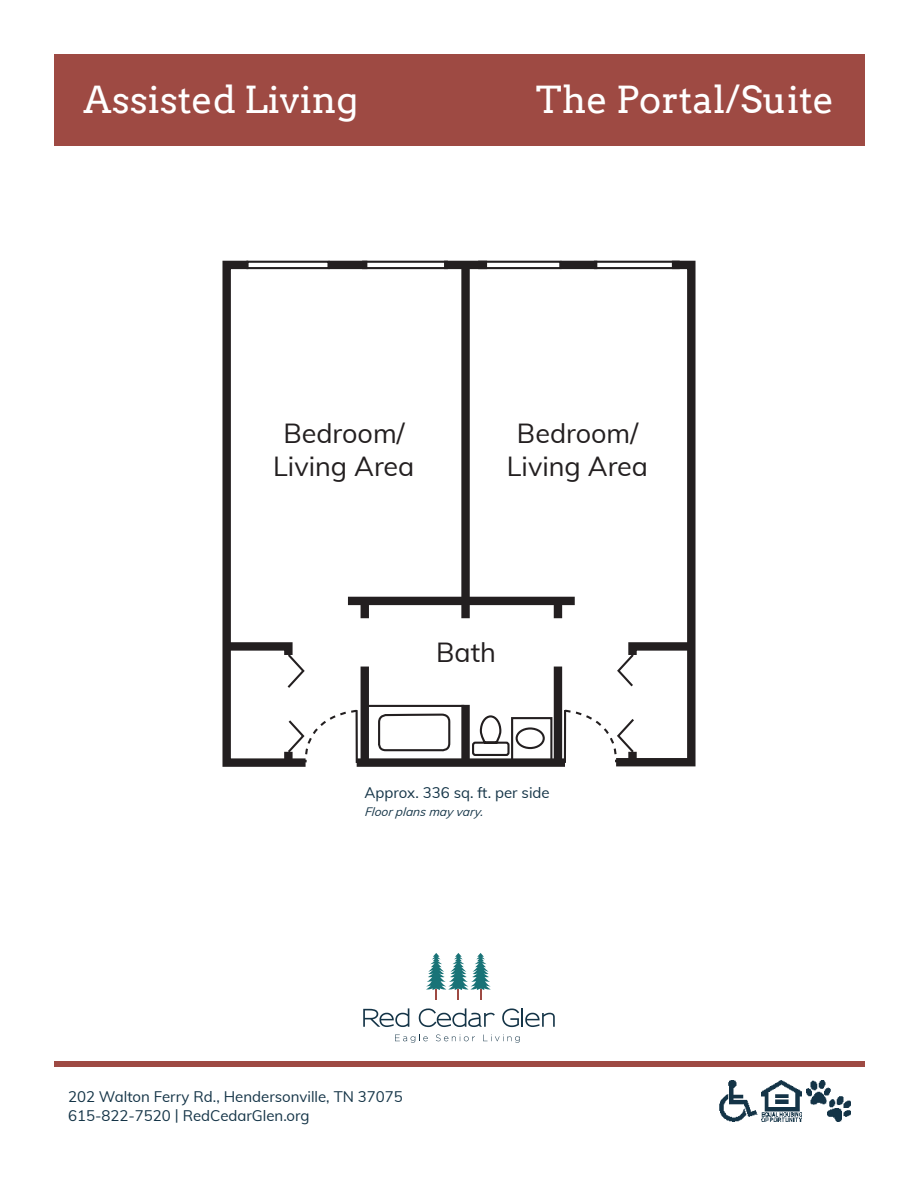
<style>
.page{position:relative;width:918px;height:1188px;background:#fff}
.page>*{position:absolute;margin:0;border:0;box-sizing:border-box;transform-origin:0 0}
.t1{font:37.2px "Arvo";color:#fff}
.t2{font:27px/32.4px "Muli";color:#231f20;text-align:center}
.t3{font:15px/19.5px "Muli";color:#143447}
.t4{font:italic 12px "Muli";color:#143447}
</style>
<div class="page">
<svg style="left:363px;top:1008px;width:46px;height:19px"></svg>
<svg style="left:419px;top:1008px;width:76px;height:19px"></svg>
<svg style="left:502px;top:1008px;width:53px;height:19px"></svg>
<svg style="left:395px;top:1034px;width:33px;height:9px"></svg>
<svg style="left:436px;top:1035px;width:39px;height:6px"></svg>
<svg style="left:483px;top:1035px;width:37px;height:8px"></svg>
<svg style="left:426px;top:953px;width:65px;height:46px"></svg>
<img style="left:807px;top:1080px;width:43px;height:41px">
<img style="left:719px;top:1080px;width:39px;height:41px">
<img style="left:762px;top:1081px;width:40px;height:40px">
<div style="left:54px;top:1061px;width:810px;height:5px;background:#9e4a43"></div>
<div style="left:54px;top:54px;width:810px;height:92px;background:#9e4a43"></div>
<svg style="left:222px;top:260px;width:92px;height:507px"></svg>
<div style="left:357px;top:758px;width:208px;height:9px;background:#231f20"></div>
<svg style="left:608px;top:260px;width:88px;height:507px"></svg>
<div style="left:329px;top:261px;width:38px;height:8px;background:#231f20"></div>
<div style="left:444px;top:261px;width:43px;height:8px;background:#231f20"></div>
<div style="left:561px;top:261px;width:36px;height:8px;background:#231f20"></div>
<div style="left:461px;top:265px;width:9px;height:353px;background:#231f20"></div>
<div style="left:348px;top:597px;width:227px;height:8px;background:#231f20"></div>
<div style="left:361px;top:601px;width:8px;height:17px;background:#231f20"></div>
<div style="left:554px;top:601px;width:8px;height:17px;background:#231f20"></div>
<div style="left:361px;top:667px;width:8px;height:96px;background:#231f20"></div>
<div style="left:461px;top:705px;width:9px;height:58px;background:#231f20"></div>
<div style="left:554px;top:667px;width:8px;height:96px;background:#231f20"></div>
<div style="left:284px;top:752px;width:9px;height:11px;background:#231f20"></div>
<svg style="left:472px;top:715px;width:38px;height:41px"></svg>
<div style="left:511px;top:717px;width:41px;height:45px;border:2px solid #231f20"></div>
<div style="left:246px;top:261px;width:84px;height:8px;border:2px solid #231f20"></div>
<div style="left:362px;top:261px;width:86px;height:8px;border:2px solid #231f20"></div>
<div style="left:366px;top:705px;width:98px;height:56px;border:2px solid #231f20"></div>
<svg style="left:378px;top:713px;width:73px;height:39px"></svg>
<svg style="left:616px;top:638px;width:80px;height:51px"></svg>
<div style="left:516px;top:727px;width:29px;height:22px;border:2px solid #231f20;border-radius:50%"></div>
<div style="left:478px;top:261px;width:83px;height:8px;border:2px solid #231f20"></div>
<div style="left:594px;top:261px;width:86px;height:8px;border:2px solid #231f20"></div>
<svg style="left:563px;top:709px;width:73px;height:55px"></svg>
<hr style="left:564px;top:710px;width:2px;height:53px;background:#231f20">
<svg style="left:286px;top:709px;width:73px;height:55px"></svg>
<svg style="left:222px;top:638px;width:84px;height:52px"></svg>
<h1 class="t1" style="left:84px;top:84px;width:276px">Assisted Living</h1>
<h1 class="t1" style="left:536px;top:84px;width:300px">The Portal/Suite</h1>
<h2 class="t2" style="left:273px;top:420px;width:143px">Bedroom/<br>Living Area</h2>
<h2 class="t2" style="left:507px;top:420px;width:143px">Bedroom/<br>Living Area</h2>
<h2 class="t2" style="left:436px;top:639px;width:61px">Bath</h2>
<p class="t3" style="left:364px;top:784px;width:187px">Approx. 336 sq. ft. per side</p>
<p class="t4" style="left:364px;top:807px;width:122px">Floorplans may vary.</p>
<p class="t3" style="left:68px;top:1088px;width:336px">202 Walton Ferry Rd., Hendersonville, TN 37075<br>615-822-7520 | RedCedarGlen.org</p>
</div>
